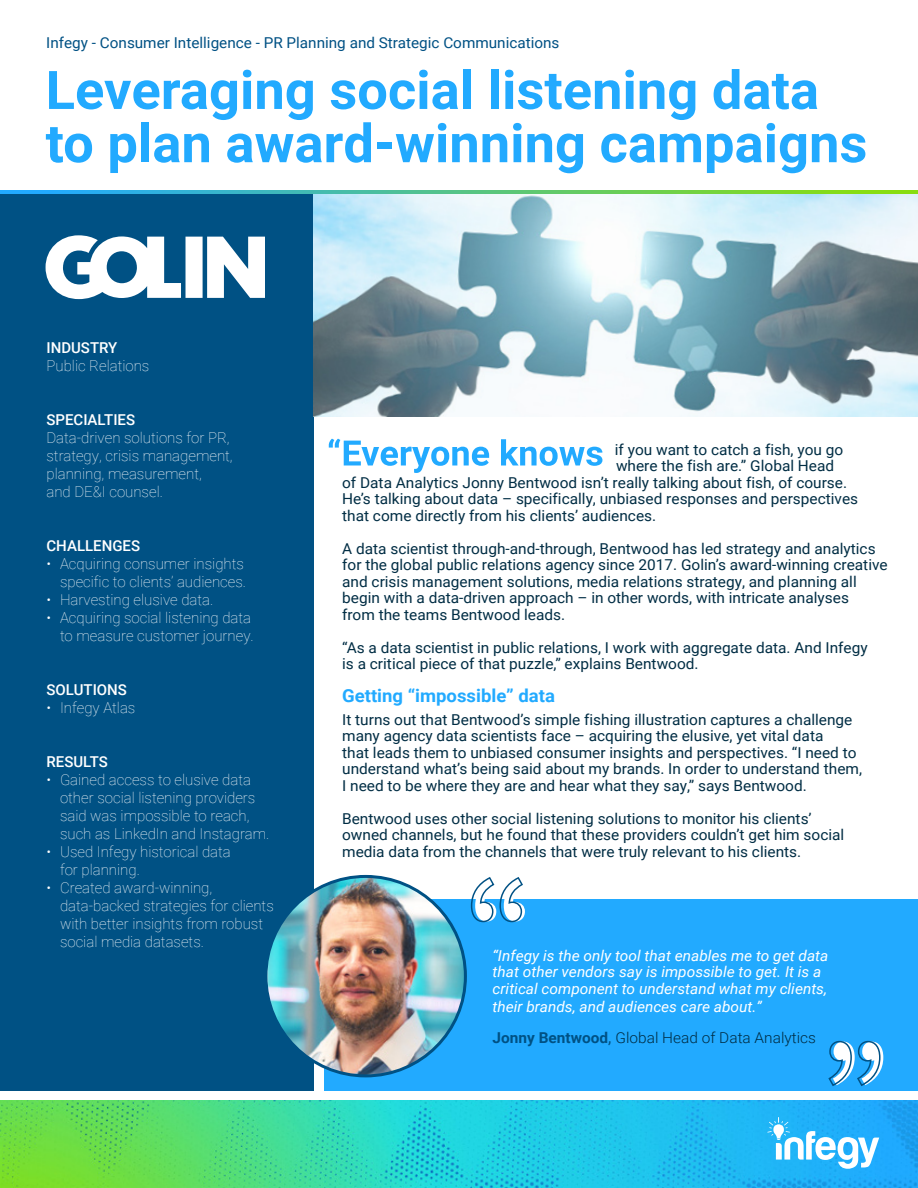
<style>
.page{position:relative;width:918px;height:1188px;background:#fff}
.page>*{position:absolute;margin:0;border:0;box-sizing:border-box;transform-origin:0 0}
.t1{font:700 53.25px/53.2px "Roboto";color:#2af}
.t2{font:700 18px "Roboto";color:#2af}
.t3{font:15px/16.5px "Roboto";color:#002d44}
.t4{font:100 15px/18px "Roboto";color:#fff}
.t5{font:italic 15px/16.5px "Roboto";color:#fff}
.t6{font:15px "Roboto";color:#005184}
.t7{font:500 15px "Roboto";color:#fff}
.s1{font-weight:700;font-style:normal;color:#005184}
.s2{font-style:normal;font-size:16.5px;color:#005184}
.s3{font-weight:300;font-style:normal;color:#002d44}
</style>
<div class="page">
<img style="left:0;top:1101px;width:918px;height:87px">
<div style="left:0;top:192px;width:313px;height:899px;background:#005184"></div>
<div style="left:325px;top:900px;width:593px;height:191px;background:#2af"></div>
<svg style="left:767px;top:1117px;width:112px;height:52px"></svg>
<img style="left:313px;top:194px;width:605px;height:222px">
<svg style="left:470px;top:877px;width:56px;height:46px"></svg>
<svg style="left:828px;top:1040px;width:55px;height:46px"></svg>
<img style="left:268px;top:876px;width:197px;height:200px">
<svg style="left:46px;top:235px;width:219px;height:64px"></svg>
<svg style="left:0;top:190px;width:918px;height:4px;background:#55c386"></svg>
<svg style="left:329px;top:439px;width:160px;height:34px"></svg>
<svg style="left:501px;top:439px;width:101px;height:27px"></svg>
<p class="t6" style="left:46px;top:32px;width:515px">Infegy - Consumer Intelligence - PR Planning and Strategic Communications</p>
<h1 class="t1" style="left:46px;top:61px;width:823px">Leveraging social listening data to plan award-winning campaigns</h1>
<p class="t7" style="left:47px;top:338px;width:72px">INDUSTRY</p>
<p class="t4" style="left:47px;top:357px;width:104px">Public Relations</p>
<p class="t7" style="left:47px;top:410px;width:90px">SPECIALTIES</p>
<p class="t4" style="left:47px;top:429px;width:188px">Data-driven solutions for PR, strategy, crisis management, planning, measurement,<br>and DE&amp;I counsel.</p>
<p class="t7" style="left:47px;top:536px;width:95px">CHALLENGES</p>
<p class="t4" style="left:47px;top:555px;width:201px;text-align:right">• Acquiring consumer insights specific to clients’ audiences.</p>
<p class="t4" style="left:47px;top:591px;width:168px">• Harvesting elusive data.</p>
<p class="t4" style="left:47px;top:609px;width:209px;text-align:right">• Acquiring social listening data to measure customer journey.</p>
<p class="t7" style="left:47px;top:680px;width:82px">SOLUTIONS</p>
<p class="t4" style="left:47px;top:699px;width:90px">• Infegy Atlas</p>
<p class="t7" style="left:47px;top:752px;width:63px">RESULTS</p>
<p class="t4" style="left:60px;top:771px;width:211px;text-indent:-13px">• Gained access to elusive data other social listening providers said was impossible to reach, such as LinkedIn and Instagram.</p>
<p class="t4" style="left:60px;top:843px;width:172px;text-indent:-13px">• Used Infegy historical data for planning.</p>
<p class="t4" style="left:60px;top:879px;width:215px;text-indent:-13px">• Created award-winning, data-backed strategies for clients with better insights from robust social media datasets.</p>
<p class="t3" style="left:615px;top:441px;width:230px">if you want to catch a fish, you go</p>
<p class="t3" style="left:616px;top:457px;width:220px">where the fish are.” Global Head</p>
<p class="t3" style="left:342px;top:474px;width:506px">of Data Analytics Jonny Bentwood isn’t really talking about fish, of course.</p>
<p class="t3" style="left:342px;top:490px;width:518px">He’s talking about data – specifically, unbiased responses and perspectives</p>
<p class="t3" style="left:342px;top:507px;width:316px">that come directly from his clients’ audiences.</p>
<p class="t3" style="left:342px;top:540px;width:547px">A data scientist through-and-through, Bentwood has led strategy and analytics for the global public relations agency since 2017. Golin’s award-winning creative and crisis management solutions, media relations strategy, and planning all begin with a data-driven approach – in other words, with intricate analyses<br>from the teams Bentwood leads.</p>
<p class="t3" style="left:342px;top:639px;width:527px">“As a data scientist in public relations, I work with aggregate data. And Infegy is a critical piece of that puzzle,” explains Bentwood.</p>
<p class="t2" style="left:342px;top:683px;width:214px">Getting “impossible” data</p>
<p class="t3" style="left:342px;top:711px;width:521px">It turns out that Bentwood’s simple fishing illustration captures a challenge many agency data scientists face – acquiring the elusive, yet vital data<br>that leads them to unbiased consumer insights and perspectives. “I need to understand what’s being said about my brands. In order to understand them, I need to be where they are and hear what they say,” says Bentwood.</p>
<p class="t3" style="left:342px;top:810px;width:504px">Bentwood uses other social listening solutions to monitor his clients’ owned channels, but he found that these providers couldn’t get him social media data from the channels that were truly relevant to his clients.</p>
<p class="t5" style="left:493px;top:947px;width:337px">“Infegy is the only tool that enables me to get data that other vendors say is impossible to get. It is a critical component to understand what my clients,</p>
<p class="t5" style="left:493px;top:990px;width:325px;line-height:31.5px">their brands, and audiences care about.”<br><span class="s1">Jonny Bentwood</span><span class="s2">,</span> <span class="s3">Global Head of Data Analytics</span></p>
</div>
